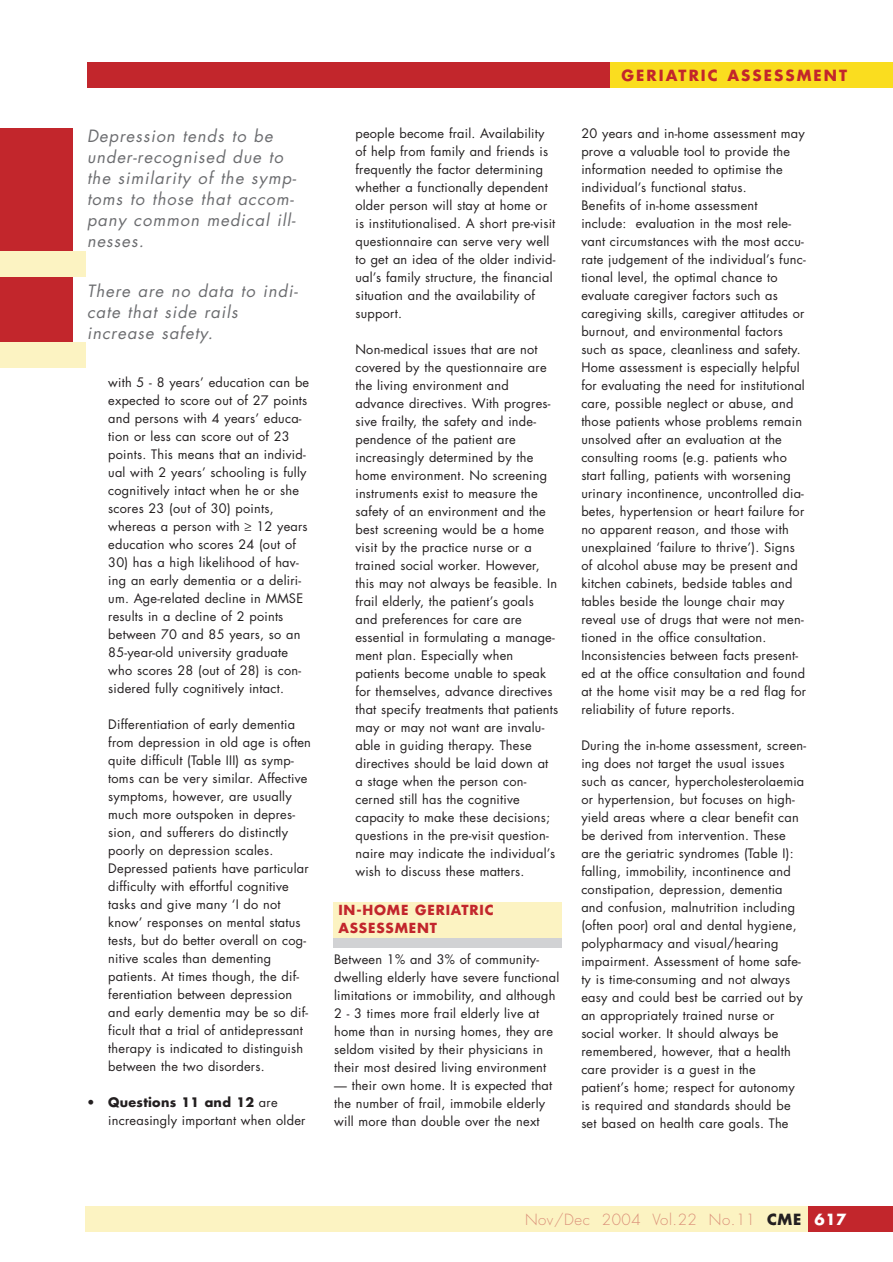
<style>
.page{position:relative;width:893px;height:1262px;background:#fff}
.page>*{position:absolute;margin:0;border:0;box-sizing:border-box;transform-origin:0 0}
.t1{font:italic 16.5px/21px "Futura";letter-spacing:.06em;color:#6c6d70}
.t2{font:300 15px "Futura";letter-spacing:.035em;color:#db9079}
.t3{font:700 15px "Futura";letter-spacing:.135em;color:#c2262c}
.t4{font:700 13.5px/18px "Futura";letter-spacing:.06em;color:#c2262c}
.t5{font:12.75px/18px "Futura";letter-spacing:.02em;color:#231f20}
.s1{font-weight:700}
.s2{font-weight:700;color:#231f20}
.s3{font-weight:700;color:#fff}
</style>
<div class="page">
<div style="left:333px;top:902px;width:229px;height:36px;background:#fcf3c2"></div>
<div style="left:333px;top:938px;width:229px;height:9px;background:#d1d2d4"></div>
<div style="left:1px;top:129px;width:72px;height:230px;background:#c2262c"></div>
<div style="left:0;top:251px;width:85px;height:26px;background:#fcf3c2"></div>
<div style="left:0;top:342px;width:85px;height:26px;background:#fcf3c2"></div>
<div style="left:85px;top:1206px;width:723px;height:25px;background:#fcf3c2"></div>
<div style="left:808px;top:1206px;width:84px;height:25px;background:#c2262c"></div>
<div style="left:87px;top:62px;width:643px;height:26px;background:#c2262c"></div>
<div style="left:610px;top:62px;width:282px;height:26px;background:#fadd1f"></div>
<p class="t1" style="left:87px;top:126px;width:211px">Depression tends to be under-recognised due to the similarity of the symp&shy;toms to those that accom&shy;pany common medical ill&shy;nesses.</p>
<p class="t1" style="left:87px;top:282px;width:212px">There are no data to indi&shy;cate that side rails increase safety.</p>
<p class="t5" style="left:108px;top:374px;width:202px">with 5 - 8 years’ education can be expected to score out of 27 points and persons with 4 years’ educa&shy;tion or less can score out of 23 points. This means that an individ&shy;ual with 2 years’ schooling is fully cognitively intact when he or she scores 23 (out of 30) points, whereas a person with ≥ 12 years education who scores 24 (out of</p>
<p class="t5" style="left:108px;top:554px;width:196px">30) has a high likelihood of hav&shy;ing an early dementia or a deliri&shy;um. Age-related decline in MMSE results in a decline of 2 points between 70 and 85 years, so an<br>85-year-old university graduate who scores 28 (out of 28) is con&shy;sidered fully cognitively intact.</p>
<p class="t5" style="left:108px;top:716px;width:204px">Differentiation of early dementia from depression in old age is often quite difficult (Table III) as symp&shy;toms can be very similar. Affective symptoms, however, are usually much more outspoken in depres&shy;sion, and sufferers do distinctly poorly on depression scales.<br>Depressed patients have particular difficulty with effortful cognitive tasks and give many ‘I do not know’ responses on mental status tests, but do better overall on cog&shy;nitive scales than dementing patients. At times though, the dif&shy;ferentiation between depression and early dementia may be so dif&shy;ficult that a trial of antidepressant therapy is indicated to distinguish between the two disorders.</p>
<p class="t5" style="left:108px;top:1094px;width:199px;text-indent:-21px">• <span class="s1">Questions 11 and 12</span> are increasingly important when older</p>
<p class="t5" style="left:355px;top:125px;width:201px">people become frail. Availability of help from family and friends is frequently the factor determining whether a functionally dependent older person will stay at home or is institutionalised. A short pre-visit questionnaire can serve very well to get an idea of the older individ&shy;ual’s family structure, the financial situation and the availability of support.</p>
<p class="t5" style="left:355px;top:341px;width:204px">Non-medical issues that are not covered by the questionnaire are the living environment and advance directives. With progres&shy;sive frailty, the safety and inde&shy;pendence of the patient are increasingly determined by the home environment. No screening instruments exist to measure the safety of an environment and the best screening would be a home visit by the practice nurse or a trained social worker. However, this may not always be feasible. In frail elderly, the patient’s goals and preferences for care are essential in formulating a manage&shy;ment plan. Especially when patients become unable to speak for themselves, advance directives that specify treatments that patients may or may not want are invalu&shy;able in guiding therapy. These directives should be laid down at a stage when the person con&shy;cerned still has the cognitive capacity to make these decisions; questions in the pre-visit question&shy;naire may indicate the individual’s wish to discuss these matters.</p>
<p class="t4" style="left:338px;top:902px;width:157px">IN-HOME GERIATRIC<br>ASSESSMENT</p>
<p class="t5" style="left:334px;top:951px;width:227px">Between 1% and 3% of community&shy;dwelling elderly have severe functional limitations or immobility, and although 2 - 3 times more frail elderly live at home than in nursing homes, they are seldom visited by their physicians in their most desired living environment</p>
<p class="t5" style="left:334px;top:1077px;width:220px">— their own home. It is expected that the number of frail, immobile elderly will more than double over the next</p>
<p class="t3" style="left:621px;top:69px;width:227px">GERIATRIC ASSESSMENT</p>
<p class="t5" style="left:581px;top:125px;width:226px">20 years and in-home assessment may prove a valuable tool to provide the information needed to optimise the individual’s functional status.<br>Benefits of in-home assessment<br>include: evaluation in the most rele&shy;vant circumstances with the most accu&shy;rate judgement of the individual’s func&shy;tional level, the optimal chance to evaluate caregiver factors such as caregiving skills, caregiver attitudes or burnout, and environmental factors such as space, cleanliness and safety.<br>Home assessment is especially helpful for evaluating the need for institutional care, possible neglect or abuse, and those patients whose problems remain unsolved after an evaluation at the consulting rooms (e.g. patients who start falling, patients with worsening urinary incontinence, uncontrolled dia&shy;betes, hypertension or heart failure for no apparent reason, and those with unexplained ‘failure to thrive’). Signs of alcohol abuse may be present and kitchen cabinets, bedside tables and tables beside the lounge chair may reveal use of drugs that were not men&shy;tioned in the office consultation.<br>Inconsistencies between facts present&shy;ed at the office consultation and found at the home visit may be a red flag for reliability of future reports.</p>
<p class="t5" style="left:581px;top:737px;width:226px">During the in-home assessment, screen&shy;ing does not target the usual issues such as cancer, hypercholesterolaemia or hypertension, but focuses on high&shy;yield areas where a clear benefit can be derived from intervention. These are the geriatric syndromes (Table I): falling, immobility, incontinence and constipation, depression, dementia and confusion, malnutrition including (often poor) oral and dental hygiene, polypharmacy and visual/hearing impairment. Assessment of home safe&shy;ty is time-consuming and not always easy and could best be carried out by an appropriately trained nurse or social worker. It should always be remembered, however, that a health care provider is a guest in the patient’s home; respect for autonomy is required and standards should be set based on health care goals. The</p>
<p class="t2" style="left:525px;top:1212px;width:323px">Nov/Dec 2004 Vol.22 No.11 <span class="s2">CME</span> <span class="s3">617</span></p>
</div>
